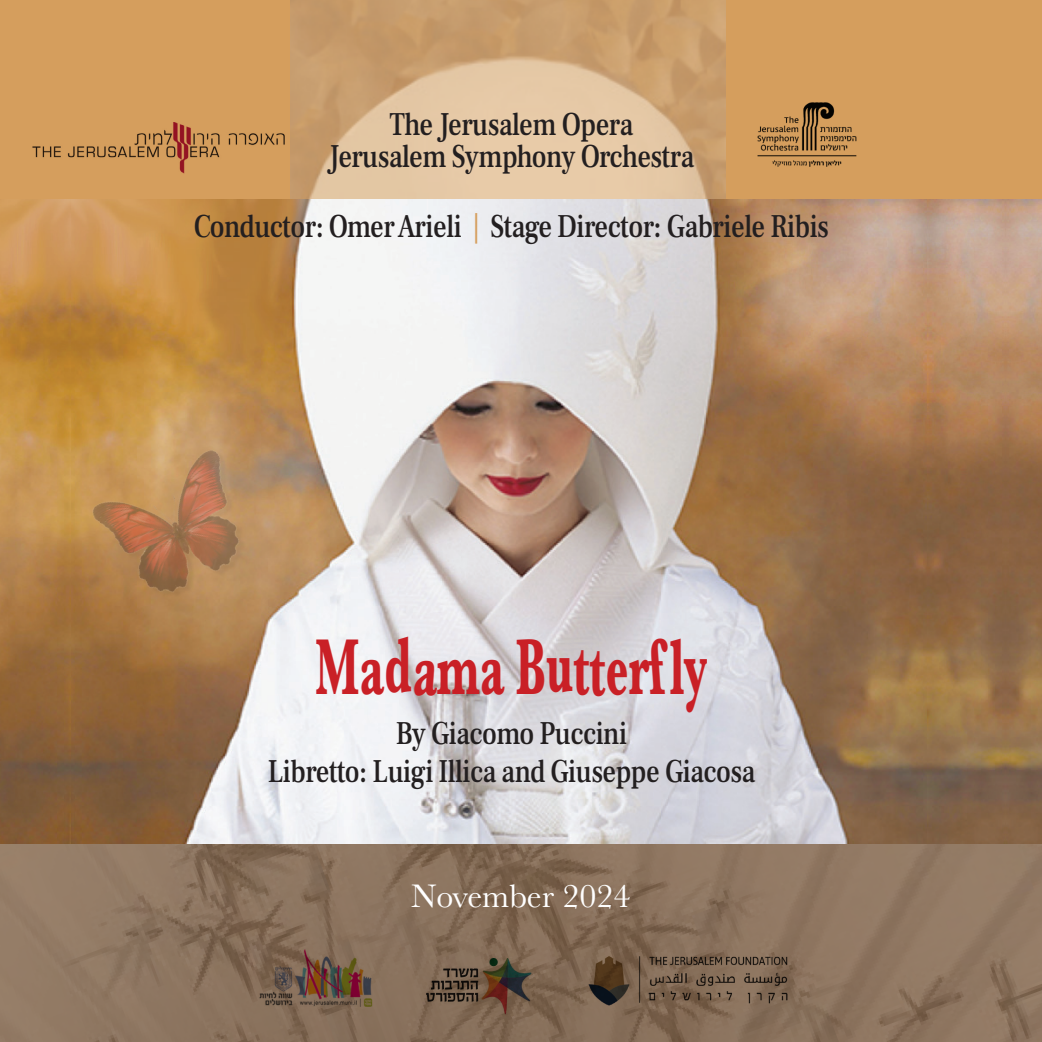
<style>
.page{position:relative;width:1042px;height:1042px;background:#fff}
.page>*{position:absolute;margin:0;border:0;box-sizing:border-box;transform-origin:0 0}
.t1{font:700 82.25px "Baskerville";color:#c92026;scale:.54 1}
.t2{font:33.77px "Baskerville";color:#fff}
.t3{font:500 32.55px/31.7px "Frank Ruhl Libre";letter-spacing:-.02em;color:#231f20;text-align:center;scale:.82 1}
.s1{color:#d59e5d}
</style>
<div class="page">
<div style="left:0;top:0;width:1042px;height:207px;background:#d59e5d"></div>
<img style="left:291px;top:0;width:434px;height:199px">
<img style="left:0;top:843px;width:1042px;height:199px">
<img style="left:71px;top:199px;width:856px;height:644px">
<img style="left:927px;top:199px;width:115px;height:644px">
<img style="left:0;top:199px;width:71px;height:644px">
<img style="left:32px;top:122px;width:253px;height:52px">
<img style="left:757px;top:102px;width:100px;height:65px">
<img style="left:57px;top:407px;width:241px;height:240px">
<img style="left:582px;top:953px;width:214px;height:54px">
<img style="left:427px;top:958px;width:106px;height:57px">
<img style="left:254px;top:948px;width:121px;height:58px">
<p class="t3" style="left:329px;top:109px;width:447px">The Jerusalem Opera<br>Jerusalem Symphony Orchestra</p>
<p class="t3" style="left:194px;top:210px;width:776px">Conductor: OmerArieli <span class="s1">|</span> Stage Director: Gabriele Ribis</p>
<h1 class="t1" style="left:316px;top:610px;width:727px">Madama Butterfly</h1>
<p class="t3" style="left:268px;top:714px;width:596px;line-height:38.5px">By Giacomo Puccini<br>Libretto: Luigi Illica and Giuseppe Giacosa</p>
<p class="t2" style="left:411px;top:874px;width:221px">November 2024</p>
</div>
